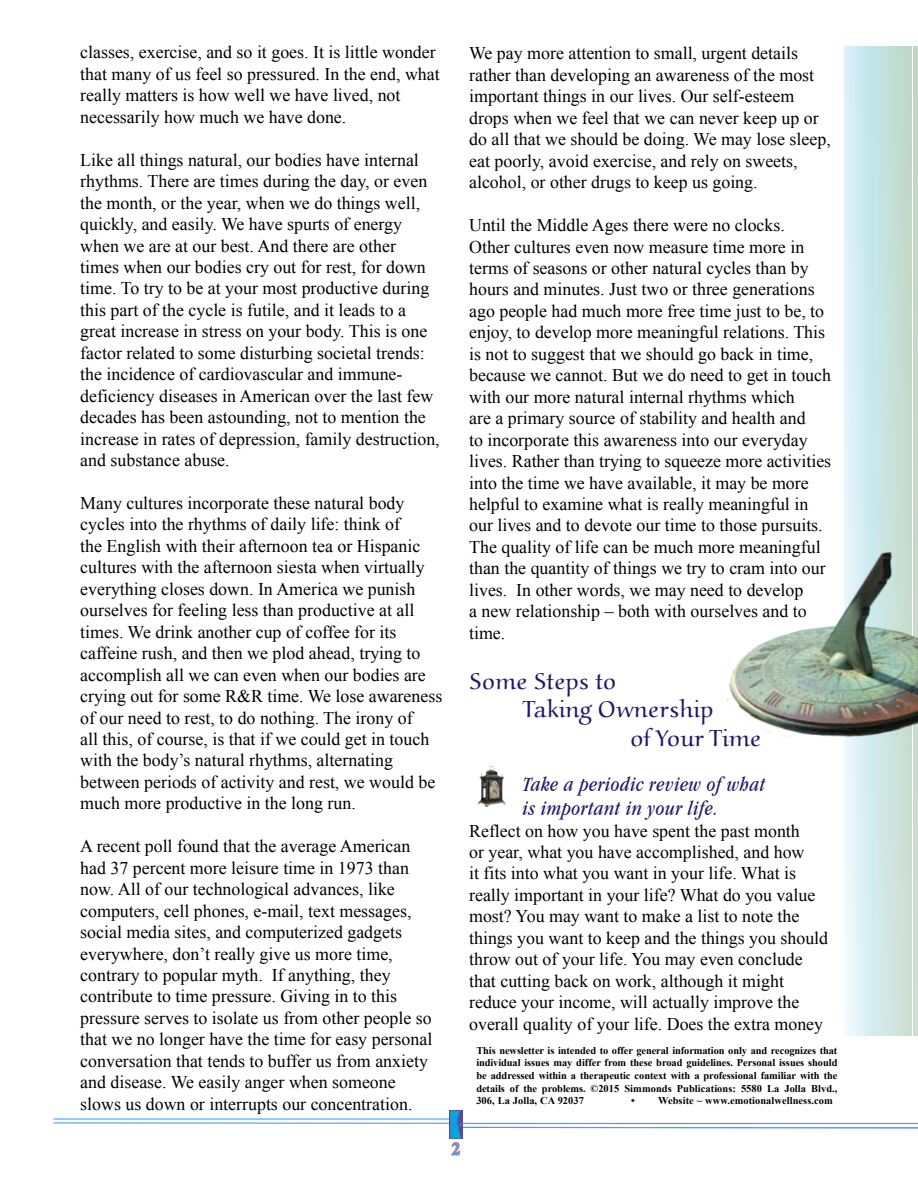
<style>
.page{position:relative;width:918px;height:1188px;background:#fff}
.page>*{position:absolute;margin:0;border:0;box-sizing:border-box;transform-origin:0 0}
.t1{font:300 23.85px "Aucoin";color:#1e196a}
.t2{font:italic condensed 20.85px/23.9px "Garamond IT Cby BT";letter-spacing:.025em;color:#1e196a}
.t3{font:17.85px/21.5px "Times New Roman";color:#000}
.t4{font:700 17.85px "Times New Roman";color:#4a9dff}
.t5{font:700 10.5px/12.6px "Times New Roman";letter-spacing:.005em;color:#000;text-align:justify}
</style>
<div class="page">
<div style="left:913px;top:46px;width:5px;height:989px;background:#c4dac9"></div>
<svg style="left:845px;top:46px;width:67px;height:989px;background:#cfe7e5"></svg>
<img style="left:724px;top:544px;width:194px;height:202px">
<img style="left:478px;top:767px;width:27px;height:39px">
<svg style="left:451px;top:1142px;width:10px;height:14px"></svg>
<hr style="left:53px;top:1118px;width:403px;height:2px;background:#4a9dff">
<hr style="left:53px;top:1122px;width:403px;height:2px;background:#4a9dff">
<hr style="left:456px;top:1123px;width:462px;height:1px;background:#4a9dff">
<svg style="left:462px;top:1126px;width:456px;height:3px"></svg>
<img style="left:449px;top:1111px;width:13px;height:27px">
<p class="t3" style="left:80px;top:41px;width:361px">classes, exercise, and so it goes. It is little wonder that many of us feel so pressured. In the end, what really matters is how well we have lived, not necessarily how much we have done.</p>
<p class="t3" style="left:80px;top:148px;width:361px">Like all things natural, our bodies have internal rhythms. There are times during the day, or even the month, or the year, when we do things well, quickly, and easily. We have spurts of energy when we are at our best. And there are other<br>times when our bodies cry out for rest, for down time. To try to be at your most productive during this part of the cycle is futile, and it leads to a great increase in stress on your body. This is one factor related to some disturbing societal trends: the incidence of cardiovascular and immune&shy;deficiency diseases in American over the last few decades has been astounding, not to mention the increase in rates of depression, family destruction, and substance abuse.</p>
<p class="t3" style="left:80px;top:492px;width:364px">Many cultures incorporate these natural body cycles into the rhythms of daily life: think of<br>the English with their afternoon tea or Hispanic cultures with the afternoon siesta when virtually everything closes down. In America we punish ourselves for feeling less than productive at all times. We drink another cup of coffee for its caffeine rush, and then we plod ahead, trying to accomplish all we can even when our bodies are crying out for some R&amp;R time. We lose awareness of our need to rest, to do nothing. The irony of<br>all this, of course, is that if we could get in touch with the body’s natural rhythms, alternating between periods of activity and rest, we would be much more productive in the long run.</p>
<p class="t3" style="left:80px;top:835px;width:354px">A recent poll found that the average American had 37 percent more leisure time in 1973 than now. All of our technological advances, like computers, cell phones, e-mail, text messages, social media sites, and computerized gadgets everywhere, don’t really give us more time, contrary to popular myth. If anything, they contribute to time pressure. Giving in to this pressure serves to isolate us from other people so that we no longer have the time for easy personal conversation that tends to buffer us from anxiety and disease. We easily anger when someone slows us down or interrupts our concentration.</p>
<p class="t3" style="left:469px;top:42px;width:363px">We pay more attention to small, urgent details rather than developing an awareness of the most important things in our lives. Our self-esteem drops when we feel that we can never keep up or do all that we should be doing. We may lose sleep, eat poorly, avoid exercise, and rely on sweets, alcohol, or other drugs to keep us going.</p>
<p class="t3" style="left:469px;top:214px;width:364px">Until the Middle Ages there were no clocks.<br>Other cultures even now measure time more in terms of seasons or other natural cycles than by hours and minutes. Just two or three generations ago people had much more free time just to be, to enjoy, to develop more meaningful relations. This is not to suggest that we should go back in time, because we cannot. But we do need to get in touch with our more natural internal rhythms which<br>are a primary source of stability and health and<br>to incorporate this awareness into our everyday lives. Rather than trying to squeeze more activities into the time we have available, it may be more helpful to examine what is really meaningful in our lives and to devote our time to those pursuits.<br>The quality of life can be much more meaningful than the quantity of things we try to cram into our lives. In other words, we may need to develop<br>a new relationship – both with ourselves and to time.</p>
<h1 class="t1" style="left:469px;top:667px;width:149px">Some Steps to</h1>
<h1 class="t1" style="left:523px;top:695px;width:192px">Taking Ownership</h1>
<h1 class="t1" style="left:630px;top:724px;width:133px">of Your Time</h1>
<p class="t2" style="left:523px;top:772px;width:244px">Take a periodic review of what is important in your life.</p>
<p class="t3" style="left:469px;top:819px;width:361px">Reflect on how you have spent the past month<br>or year, what you have accomplished, and how<br>it fits into what you want in your life. What is really important in your life? What do you value most? You may want to make a list to note the things you want to keep and the things you should throw out of your life. You may even conclude that cutting back on work, although it might reduce your income, will actually improve the overall quality of your life. Does the extra money</p>
<p class="t5" style="left:476px;top:1043px;width:363px">This newsletter is intended to offer general information only and recognizes that individual issues may differ from these broad guidelines. Personal issues should be addressed within a therapeutic context with a professional familiar with the details of the problems. ©2015 Simmonds Publications: 5580 La Jolla Blvd., 306, La Jolla, CA 92037</p>
<p class="t5" style="left:631px;top:1094px;width:203px">• Website ~ www.emotionalwellness.com</p>
<p class="t4" style="left:452px;top:1136px;width:10px">2</p>
</div>
